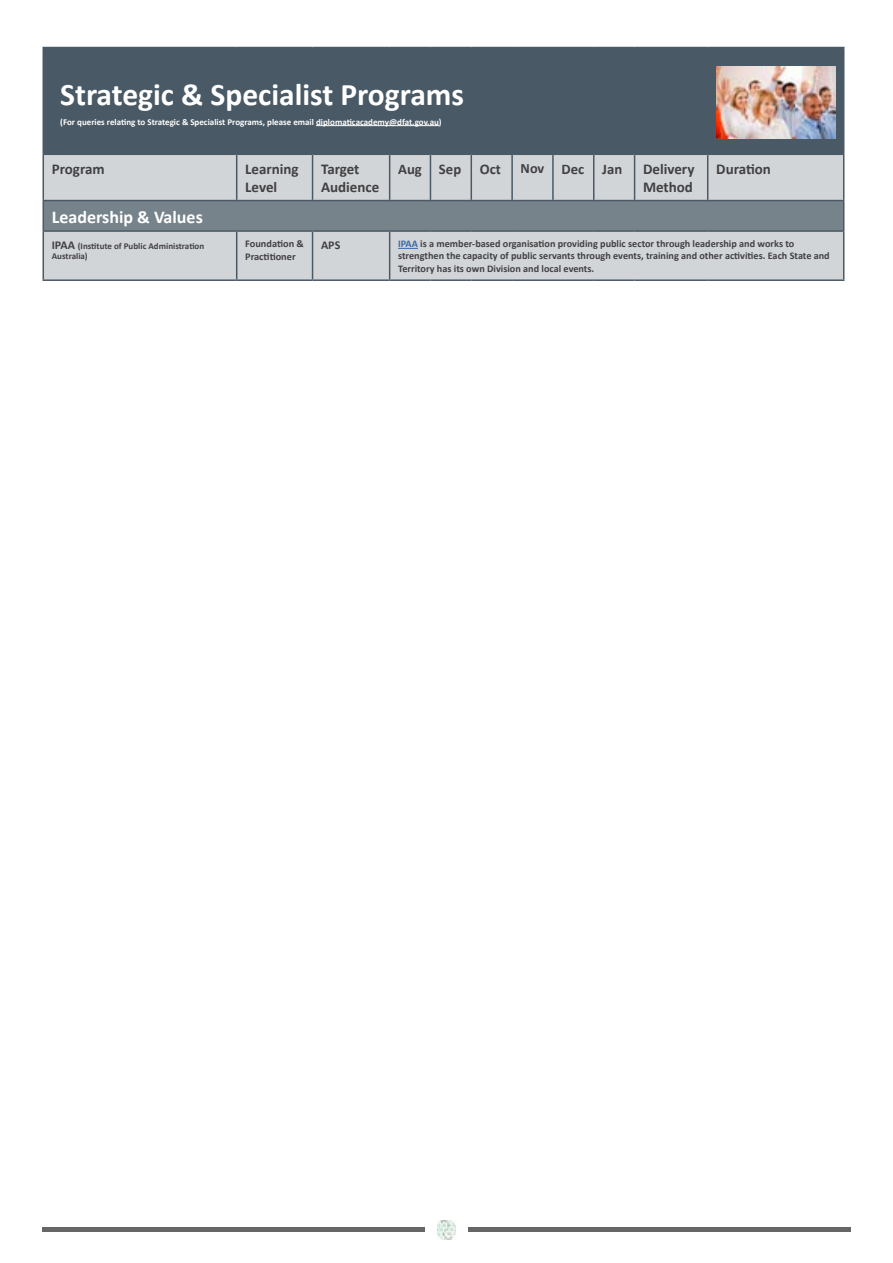
<style>
.page{position:relative;width:893px;height:1263px;background:#fff}
.page>*{position:absolute;margin:0;border:0;box-sizing:border-box;transform-origin:0 0}
.t1{font:700 31.5px "Calibri";color:#fff}
.t2{font:700 18px "Calibri";color:#fff}
.t3{font:700 15px/18px "Calibri";color:#414042}
.t4{font:700 14.7px "Calibri";color:#414042}
.t5{font:700 12px "Calibri";color:#414042}
.t6{font:700 10.35px/12.5px "Calibri";color:#414042}
.t7{font:700 10.2px/12.3px "Calibri";color:#414042}
.t8{font:700 9px "Calibri";color:#fff}
.t9{font:700 9px/10.8px "Calibri";color:#414042}
.s1{font-size:14.25px}
.s2{font-size:12px}
.s3{color:#3a68a5}
</style>
<div class="page">
<div style="left:43px;top:1227px;width:382px;height:5px;background:#666"></div>
<div style="left:468px;top:1227px;width:382px;height:5px;background:#666"></div>
<img style="left:437px;top:1220px;width:19px;height:19px">
<div style="left:44px;top:48px;width:799px;height:106px;background:#495965"></div>
<div style="left:44px;top:155px;width:799px;height:124px;background:#d2d5d8"></div>
<div style="left:43px;top:201px;width:801px;height:30px;background:#77838b"></div>
<hr style="left:843px;top:48px;width:1px;height:106px;background:#495965">
<hr style="left:43px;top:155px;width:1px;height:45px;background:#495965">
<hr style="left:236px;top:155px;width:1px;height:45px;background:#495965">
<hr style="left:312px;top:155px;width:1px;height:45px;background:#495965">
<hr style="left:389px;top:155px;width:1px;height:45px;background:#495965">
<hr style="left:430px;top:155px;width:1px;height:45px;background:#495965">
<hr style="left:471px;top:155px;width:1px;height:45px;background:#495965">
<hr style="left:511px;top:155px;width:2px;height:45px;background:#495965">
<hr style="left:552px;top:155px;width:2px;height:45px;background:#495965">
<hr style="left:593px;top:155px;width:1px;height:45px;background:#495965">
<hr style="left:634px;top:155px;width:1px;height:45px;background:#495965">
<hr style="left:843px;top:155px;width:1px;height:45px;background:#495965">
<hr style="left:43px;top:200px;width:194px;height:1px;background:#495965">
<hr style="left:237px;top:200px;width:76px;height:1px;background:#495965">
<hr style="left:313px;top:200px;width:77px;height:1px;background:#495965">
<hr style="left:390px;top:200px;width:40px;height:1px;background:#495965">
<hr style="left:430px;top:200px;width:41px;height:1px;background:#495965">
<hr style="left:471px;top:200px;width:41px;height:1px;background:#495965">
<hr style="left:512px;top:200px;width:41px;height:1px;background:#495965">
<hr style="left:553px;top:200px;width:41px;height:1px;background:#495965">
<hr style="left:594px;top:200px;width:41px;height:1px;background:#495965">
<hr style="left:635px;top:200px;width:73px;height:1px;background:#495965">
<hr style="left:707px;top:48px;width:1px;height:106px;background:#495965">
<hr style="left:43px;top:47px;width:194px;height:1px;background:#495965">
<hr style="left:43px;top:48px;width:1px;height:106px;background:#495965">
<hr style="left:237px;top:47px;width:76px;height:1px;background:#495965">
<hr style="left:313px;top:47px;width:77px;height:1px;background:#495965">
<hr style="left:390px;top:47px;width:40px;height:1px;background:#495965">
<hr style="left:430px;top:47px;width:41px;height:1px;background:#495965">
<hr style="left:471px;top:47px;width:41px;height:1px;background:#495965">
<hr style="left:512px;top:47px;width:41px;height:1px;background:#495965">
<hr style="left:553px;top:47px;width:41px;height:1px;background:#495965">
<hr style="left:594px;top:47px;width:41px;height:1px;background:#495965">
<hr style="left:635px;top:47px;width:73px;height:1px;background:#495965">
<hr style="left:708px;top:47px;width:136px;height:1px;background:#495965">
<hr style="left:43px;top:154px;width:194px;height:1px;background:#495965">
<hr style="left:237px;top:154px;width:76px;height:1px;background:#495965">
<hr style="left:313px;top:154px;width:77px;height:1px;background:#495965">
<hr style="left:390px;top:154px;width:40px;height:1px;background:#495965">
<hr style="left:430px;top:154px;width:41px;height:1px;background:#495965">
<hr style="left:471px;top:154px;width:41px;height:1px;background:#495965">
<hr style="left:512px;top:154px;width:41px;height:1px;background:#495965">
<hr style="left:553px;top:154px;width:41px;height:1px;background:#495965">
<hr style="left:594px;top:154px;width:41px;height:1px;background:#495965">
<hr style="left:635px;top:154px;width:73px;height:1px;background:#495965">
<hr style="left:708px;top:154px;width:136px;height:1px;background:#495965">
<hr style="left:707px;top:155px;width:1px;height:45px;background:#495965">
<hr style="left:708px;top:200px;width:136px;height:1px;background:#495965">
<hr style="left:43px;top:232px;width:1px;height:47px;background:#495965">
<hr style="left:236px;top:232px;width:1px;height:47px;background:#495965">
<hr style="left:312px;top:232px;width:1px;height:47px;background:#495965">
<hr style="left:43px;top:279px;width:194px;height:2px;background:#495965">
<hr style="left:237px;top:279px;width:76px;height:2px;background:#495965">
<hr style="left:313px;top:279px;width:77px;height:2px;background:#495965">
<hr style="left:389px;top:232px;width:1px;height:47px;background:#495965">
<hr style="left:843px;top:232px;width:1px;height:47px;background:#495965">
<hr style="left:390px;top:279px;width:40px;height:2px;background:#495965">
<hr style="left:430px;top:279px;width:41px;height:2px;background:#495965">
<hr style="left:471px;top:279px;width:41px;height:2px;background:#495965">
<hr style="left:512px;top:279px;width:41px;height:2px;background:#495965">
<hr style="left:553px;top:279px;width:41px;height:2px;background:#495965">
<hr style="left:594px;top:279px;width:41px;height:2px;background:#495965">
<hr style="left:635px;top:279px;width:73px;height:2px;background:#495965">
<hr style="left:708px;top:279px;width:136px;height:2px;background:#495965">
<svg style="left:43px;top:201px;width:1px;height:29px"></svg>
<svg style="left:843px;top:201px;width:1px;height:29px"></svg>
<hr style="left:43px;top:230px;width:194px;height:2px;background:#495965">
<hr style="left:237px;top:230px;width:76px;height:2px;background:#495965">
<hr style="left:313px;top:230px;width:77px;height:2px;background:#495965">
<hr style="left:390px;top:230px;width:40px;height:2px;background:#495965">
<hr style="left:430px;top:230px;width:41px;height:2px;background:#495965">
<hr style="left:471px;top:230px;width:41px;height:2px;background:#495965">
<hr style="left:512px;top:230px;width:41px;height:2px;background:#495965">
<hr style="left:553px;top:230px;width:41px;height:2px;background:#495965">
<hr style="left:594px;top:230px;width:41px;height:2px;background:#495965">
<hr style="left:635px;top:230px;width:73px;height:2px;background:#495965">
<hr style="left:708px;top:230px;width:136px;height:2px;background:#495965">
<hr style="left:316px;top:125px;width:123px;height:1px;background:#fff">
<img style="left:716px;top:67px;width:119px;height:71px">
<svg style="left:398px;top:248px;width:20px;height:1px"></svg>
<h1 class="t1" style="left:60px;top:72px;width:405px">Strategic &amp; Specialist Programs</h1>
<p class="t8" style="left:60px;top:115px;width:383px">(For queries relating to Strategic &amp; Specialist Programs, please email diplomaticacademy@dfat.gov.au)</p>
<h3 class="t3" style="left:52px;top:160px;width:54px">Program</h3>
<h3 class="t3" style="left:245px;top:160px;width:55px">Learning<br>Level</h3>
<h3 class="t3" style="left:321px;top:160px;width:60px">Target<br>Audience</h3>
<h3 class="t4" style="left:398px;top:159px;width:65px">Aug Sep</h3>
<h3 class="t4" style="left:480px;top:159px;width:23px">Oct</h3>
<h3 class="t4" style="left:521px;top:159px;width:103px"><span class="s1">Nov</span> Dec Jan</h3>
<h3 class="t3" style="left:643px;top:160px;width:53px">Delivery<br>Method</h3>
<h3 class="t3" style="left:716px;top:160px;width:56px">Duration</h3>
<h2 class="t2" style="left:52px;top:204px;width:153px">Leadership &amp; Values</h2>
<p class="t9" style="left:52px;top:240px;width:154px"><span class="s2">IPAA</span> (Institute of Public Administration<br>Australia)</p>
<p class="t6" style="left:245px;top:238px;width:60px">Foundation &amp;<br>Practitioner</p>
<p class="t5" style="left:321px;top:236px;width:21px">APS</p>
<p class="t7" style="left:398px;top:238px;width:433px"><span class="s3">IPAA</span> is a member-based organisation providing public sector through leadership and works to strengthen the capacity of public servants through events, training and other activities. Each State and<br>Territory has its own Division and local events.</p>
</div>
